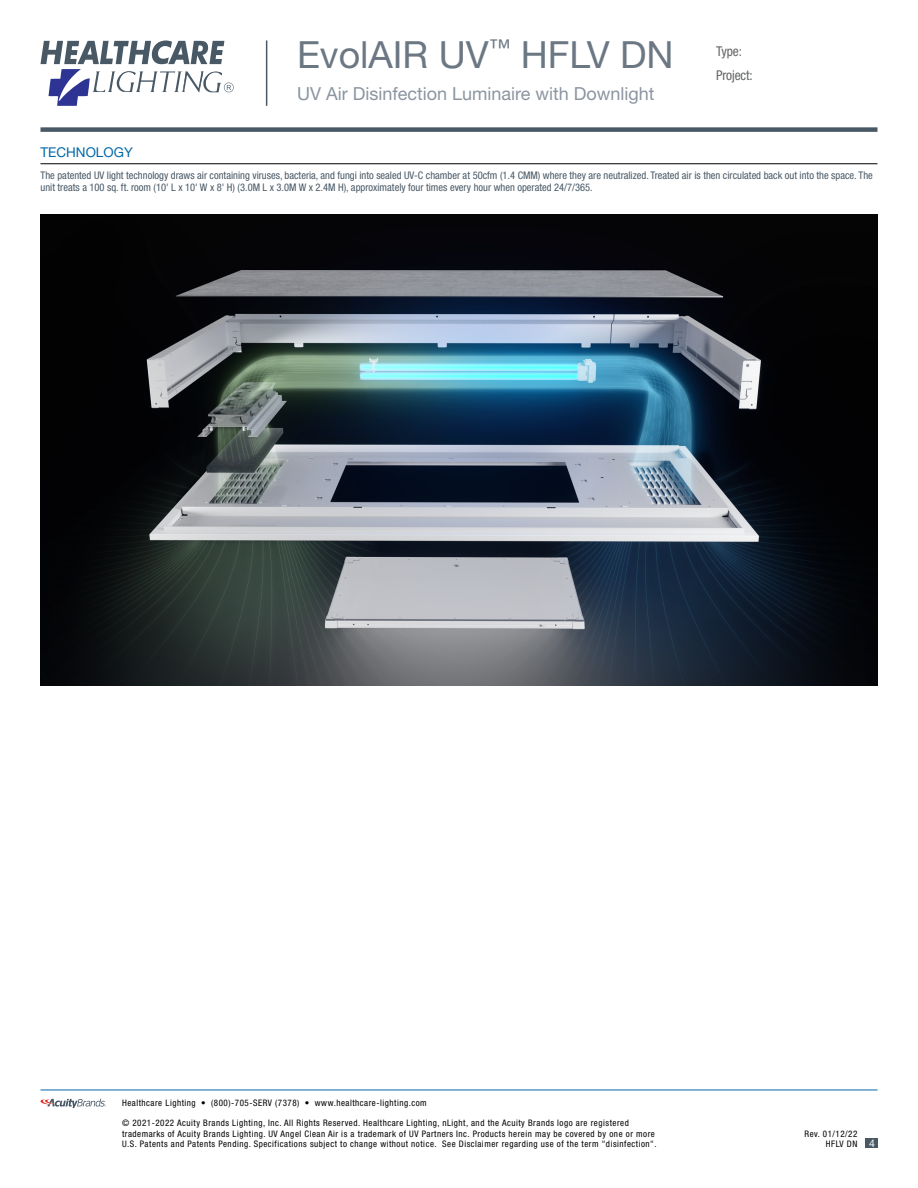
<style>
.page{position:relative;width:918px;height:1188px;background:#fff}
.page>*{position:absolute;margin:0;border:0;box-sizing:border-box;transform-origin:0 0}
.t1{font:37.5px "Helvetica Neue LT Std";color:#6b7884}
.t2{font:18px "Helvetica Neue LT Std";color:#8b95a0}
.t3{font:condensed 13.5px/24.2px "Helvetica Neue LT Std";letter-spacing:-.01em;color:#636466}
.t4{font:13.5px "Helvetica Neue LT Std";color:#0068a9}
.t5{font:condensed 10.5px/12px "Helvetica Neue LT Std";color:#485865}
.t6{font:10.5px "Helvetica Neue LT Std";color:#fff}
.t7{font:condensed 9px/10.8px "Helvetica Neue LT Std";letter-spacing:.055em;color:#000;text-align:right}
</style>
<div class="page">
<hr style="left:40px;top:1090px;width:838px;height:1px;background:#0068a9">
<svg style="left:41px;top:1099px;width:65px;height:9px"></svg>
<div style="left:40px;top:127px;width:838px;height:5px;background:#485865"></div>
<div style="left:865px;top:1138px;width:13px;height:10px;background:#485865"></div>
<hr style="left:266px;top:40px;width:1px;height:66px;background:#485865">
<svg style="left:41px;top:40px;width:193px;height:66px"></svg>
<hr style="left:40px;top:164px;width:838px;height:1px;background:#000">
<img style="left:40px;top:215px;width:838px;height:471px">
<h1 class="t1" style="left:297px;top:32px;width:378px">EvolAIR UV<sup>™</sup> HFLV DN</h1>
<h2 class="t2" style="left:297px;top:83px;width:359px">UV Air Disinfection Luminaire with Downlight</h2>
<h3 class="t3" style="left:716px;top:39px;width:38px">Type:<br>Project:</h3>
<h3 class="t4" style="left:40px;top:144px;width:94px">TECHNOLOGY</h3>
<p class="t5" style="left:40px;top:169px;width:834px">The patented UV light technology draws air containing viruses, bacteria, and fungi into sealed UV-C chamber at 50cfm (1.4 CMM) where they are neutralized. Treated air is then circulated back out into the space. The unit treats a 100 sq. ft. room (10' L x 10' W x 8' H) (3.0M L x 3.0M W x 2.4M H), approximately four times every hour when operated 24/7/365.</p>
<p class="t7" style="left:122px;top:1097px;width:306px">Healthcare Lighting • (800)-705-SERV (7378) • www.healthcare-lighting.com</p>
<p class="t7" style="left:122px;top:1117px;width:536px;text-align:left">© 2021-2022 Acuity Brands Lighting, Inc. All Rights Reserved. Healthcare Lighting, nLight, and the Acuity Brands logo are registered trademarks of Acuity Brands Lighting. UV Angel Clean Air is a trademark of UV Partners Inc. Products herein may be covered by one or more<br>U.S. Patents and Patents Pending. Specifications subject to change without notice. See Disclaimer regarding use of the term "disinfection".</p>
<p class="t7" style="left:805px;top:1128px;width:54px">Rev. 01/12/22<br>HFLV DN</p>
<p class="t6" style="left:869px;top:1137px;width:7px">4</p>
</div>
